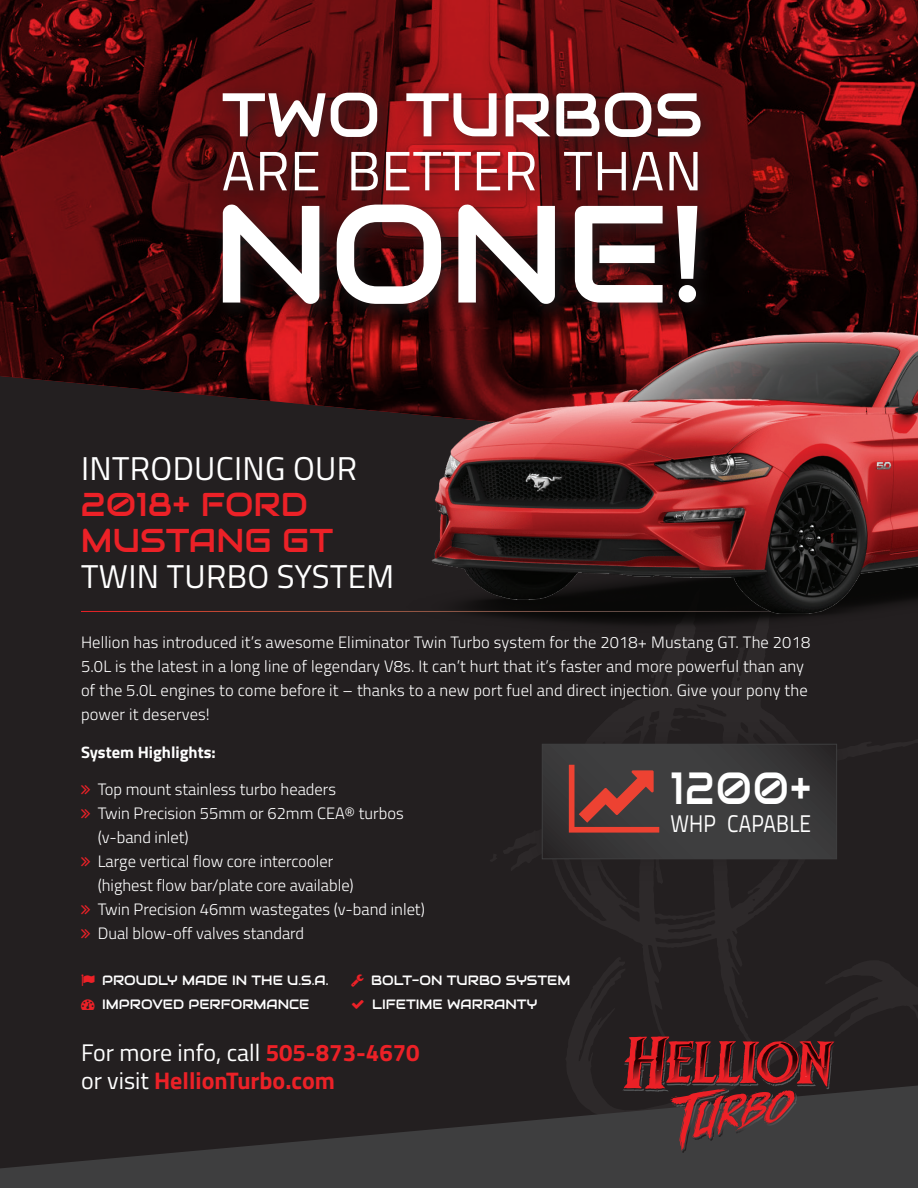
<style>
.page{position:relative;width:918px;height:1188px;background:#231f20}
.page>*{position:absolute;margin:0;border:0;box-sizing:border-box;transform-origin:0 0}
.t1{font:138px "Audiowide";color:#fff}
.t2{font:61.5px "Audiowide";color:#fff}
.t3{font:55.5px "Titillium Web";letter-spacing:.01em;color:#fff}
.t4{font:45px "Audiowide";color:#fff;scale:.87 1}
.t5{font:33px "Titillium Web";letter-spacing:.01em;color:#fff}
.t6{font:33px/36px "Audiowide";color:#ec2127}
.t7{font:24.15px "Titillium Web";letter-spacing:.01em;color:#fff;scale:.87 1}
.t8{font:700 24px/28.5px "Titillium Web";color:#ec2127}
.t9{font:300 16.5px/24px "Titillium Web";letter-spacing:.005em;color:#fff}
.t10{font:700 16.5px "Titillium Web";color:#fff}
.t11{font:13.5px "Audiowide";color:#fff}
.s1{font-weight:400;color:#fff}
</style>
<div class="page">
<img style="left:0;top:0;width:918px;height:410px">
<div style="left:213px;top:82px;width:507px;height:242px;background:#231f20;opacity:.75"></div>
<svg style="left:544px;top:746px;width:291px;height:111px;background:#39393a"></svg>
<div style="left:542px;top:744px;width:295px;height:115px;border:1px solid #3e3e3f"></div>
<svg style="left:0;top:1086px;width:918px;height:102px;fill:#3e3e3f"></svg>
<svg style="left:622px;top:1036px;width:215px;height:117px"></svg>
<img style="left:365px;top:313px;width:553px;height:312px">
<hr style="left:81px;top:611px;width:728px;height:1px;background:#fff">
<div style="left:569px;top:765px;width:90px;height:67px;background:#3c3c3d"></div>
<h2 class="t2" style="left:221px;top:75px;width:483px">TWO TURBOS</h2>
<h3 class="t3" style="left:222px;top:130px;width:482px">ARE BETTER THAN</h3>
<h1 class="t1" style="left:213px;top:166px;width:494px">NONE!</h1>
<h3 class="t5" style="left:81px;top:444px;width:278px">INTRODUCING OUR</h3>
<h3 class="t6" style="left:81px;top:486px;width:254px">2018+ FORD<br>MUSTANG GT</h3>
<h3 class="t5" style="left:81px;top:552px;width:314px">TWIN TURBO SYSTEM</h3>
<p class="t9" style="left:81px;top:630px;width:731px">Hellion has introduced it’s awesome Eliminator Twin Turbo system for the 2018+ Mustang GT. The 2018<br>5.0L is the latest in a long line of legendary V8s. It can’t hurt that it’s faster and more powerful than any of the 5.0L engines to come before it – thanks to a new port fuel and direct injection. Give your pony the power it deserves!</p>
<p class="t10" style="left:81px;top:739px;width:136px">System Highlights:</p>
<p class="t9" style="left:98px;top:777px;width:329px">Top mount stainless turbo headers<br>Twin Precision 55mm or 62mm CEA® turbos (v-band inlet)<br>Large vertical flow core intercooler<br>(highest flow bar/plate core available)<br>Twin Precision 46mm wastegates (v-band inlet)<br>Dual blow-off valves standard</p>
<h3 class="t4" style="left:670px;top:759px;width:163px">1200+</h3>
<h3 class="t7" style="left:670px;top:806px;width:163px">WHP CAPABLE</h3>
<p class="t11" style="left:102px;top:971px;width:228px">PROUDLY MADE IN THE U.S.A.</p>
<p class="t11" style="left:371px;top:971px;width:201px">BOLT-ON TURBO SYSTEM</p>
<p class="t11" style="left:102px;top:995px;width:209px">IMPROVED PERFORMANCE</p>
<p class="t11" style="left:372px;top:995px;width:167px">LIFETIME WARRANTY</p>
<h3 class="t8" style="left:81px;top:1037px;width:340px"><span class="s1">For more info, call</span> 505-873-4670 <span class="s1">or visit</span> HellionTurbo.com</h3>
</div>
